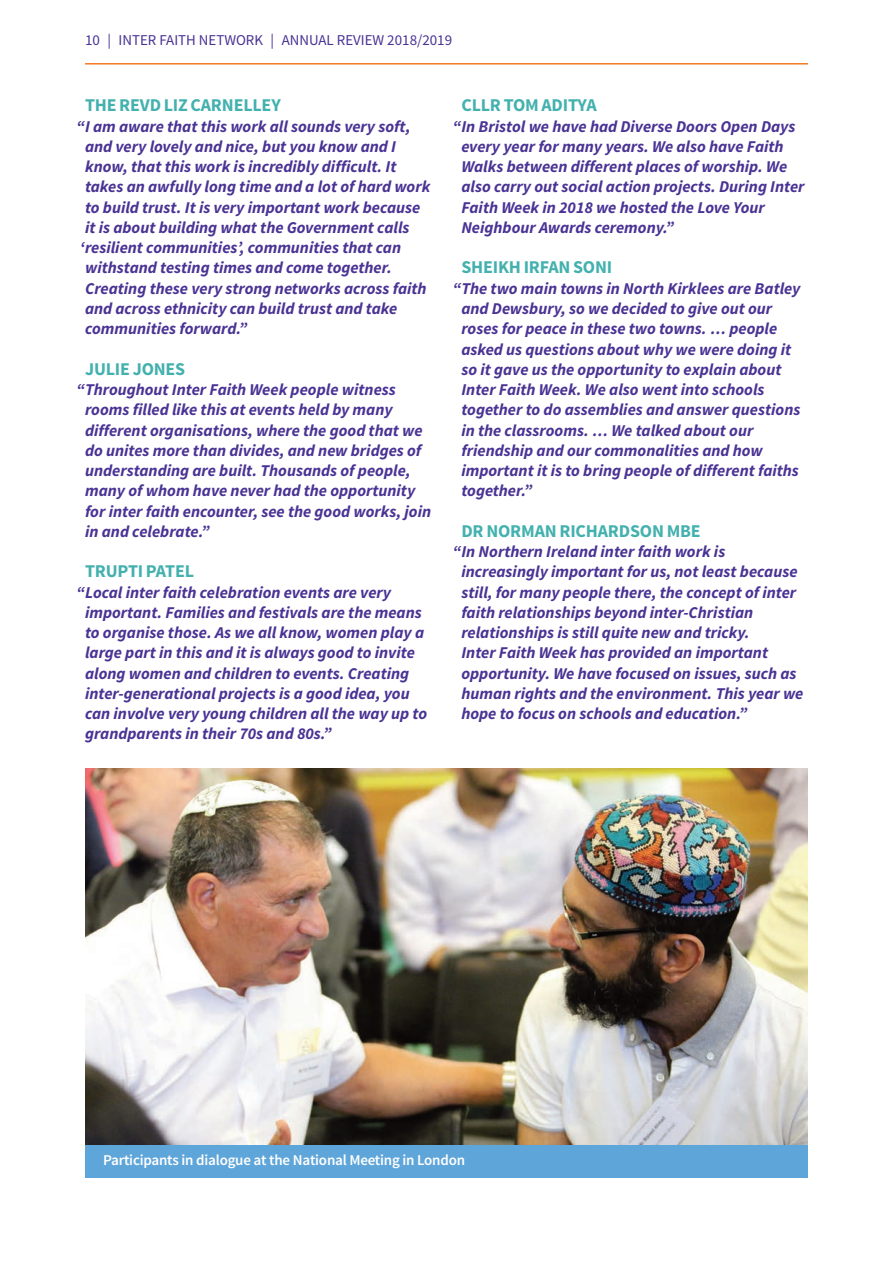
<style>
.page{position:relative;width:893px;height:1263px;background:#fff}
.page>*{position:absolute;margin:0;border:0;box-sizing:border-box;transform-origin:0 0}
.t1{font:700 18px "Source Sans Pro";letter-spacing:-.01em;color:#43b1ae}
.t2{font:italic 700 16.5px/20.2px "Source Sans Pro";color:#4a3394}
.t3{font:600 15px "Source Sans Pro";letter-spacing:-.015em;color:#fff}
.t4{font:15px "Source Sans Pro";color:#4a3394}
</style>
<div class="page">
<hr style="left:85px;top:63px;width:723px;height:2px;background:#f47921">
<img style="left:85px;top:769px;width:723px;height:376px">
<div style="left:85px;top:1145px;width:723px;height:33px;background:#5ea5da"></div>
<p class="t4" style="left:85px;top:31px;width:369px">10 | INTER FAITH NETWORK | ANNUAL REVIEW 2018/2019</p>
<p class="t1" style="left:85px;top:94px;width:197px">THE REVD LIZ CARNELLEY</p>
<p class="t2" style="left:77px;top:116px;width:355px">“I am aware that this work all sounds very soft, and very lovely and nice, but you know and I know, that this work is incredibly difficult. It takes an awfully long time and a lot of hard work to build trust. It is very important work because<br>it is about building what the Government calls ‘resilient communities’, communities that can withstand testing times and come together.<br>Creating these very strong networks across faith and across ethnicity can build trust and take communities forward.”</p>
<p class="t1" style="left:85px;top:357px;width:102px">JULIE JONES</p>
<p class="t2" style="left:85px;top:379px;width:348px;text-indent:-8px">“Throughout Inter Faith Week people witness rooms filled like this at events held by many different organisations, where the good that we do unites more than divides, and new bridges of understanding are built. Thousands of people, many of whom have never had the opportunity for inter faith encounter, see the good works, join in and celebrate.”</p>
<p class="t1" style="left:85px;top:560px;width:110px">TRUPTI PATEL</p>
<p class="t2" style="left:85px;top:582px;width:344px;text-indent:-8px">“Local inter faith celebration events are very important. Families and festivals are the means to organise those. As we all know, women play a large part in this and it is always good to invite along women and children to events. Creating inter-generational projects is a good idea, you can involve very young children all the way up to grandparents in their 70s and 80s.”</p>
<p class="t1" style="left:461px;top:94px;width:137px">CLLR TOM ADITYA</p>
<p class="t2" style="left:461px;top:116px;width:345px;text-indent:-8px">“In Bristol we have had Diverse Doors Open Days every year for many years. We also have Faith Walks between different places of worship. We also carry out social action projects. During Inter Faith Week in 2018 we hosted the Love Your Neighbour Awards ceremony.”</p>
<p class="t1" style="left:461px;top:256px;width:152px">SHEIKH IRFAN SONI</p>
<p class="t2" style="left:461px;top:278px;width:341px;text-indent:-8px">“The two main towns in North Kirklees are Batley and Dewsbury, so we decided to give out our roses for peace in these two towns. … people asked us questions about why we were doing it so it gave us the opportunity to explain about Inter Faith Week. We also went into schools together to do assemblies and answer questions in the classrooms. … We talked about our friendship and our commonalities and how important it is to bring people of different faiths together.”</p>
<p class="t1" style="left:461px;top:519px;width:241px">DR NORMAN RICHARDSON MBE</p>
<p class="t2" style="left:461px;top:541px;width:344px;text-indent:-8px">“In Northern Ireland inter faith work is increasingly important for us, not least because still, for many people there, the concept of inter faith relationships beyond inter-Christian relationships is still quite new and tricky.<br>Inter Faith Week has provided an important opportunity. We have focused on issues, such as human rights and the environment. This year we hope to focus on schools and education.”</p>
<p class="t3" style="left:103px;top:1151px;width:364px">Participants in dialogue at the National Meeting in London</p>
</div>
